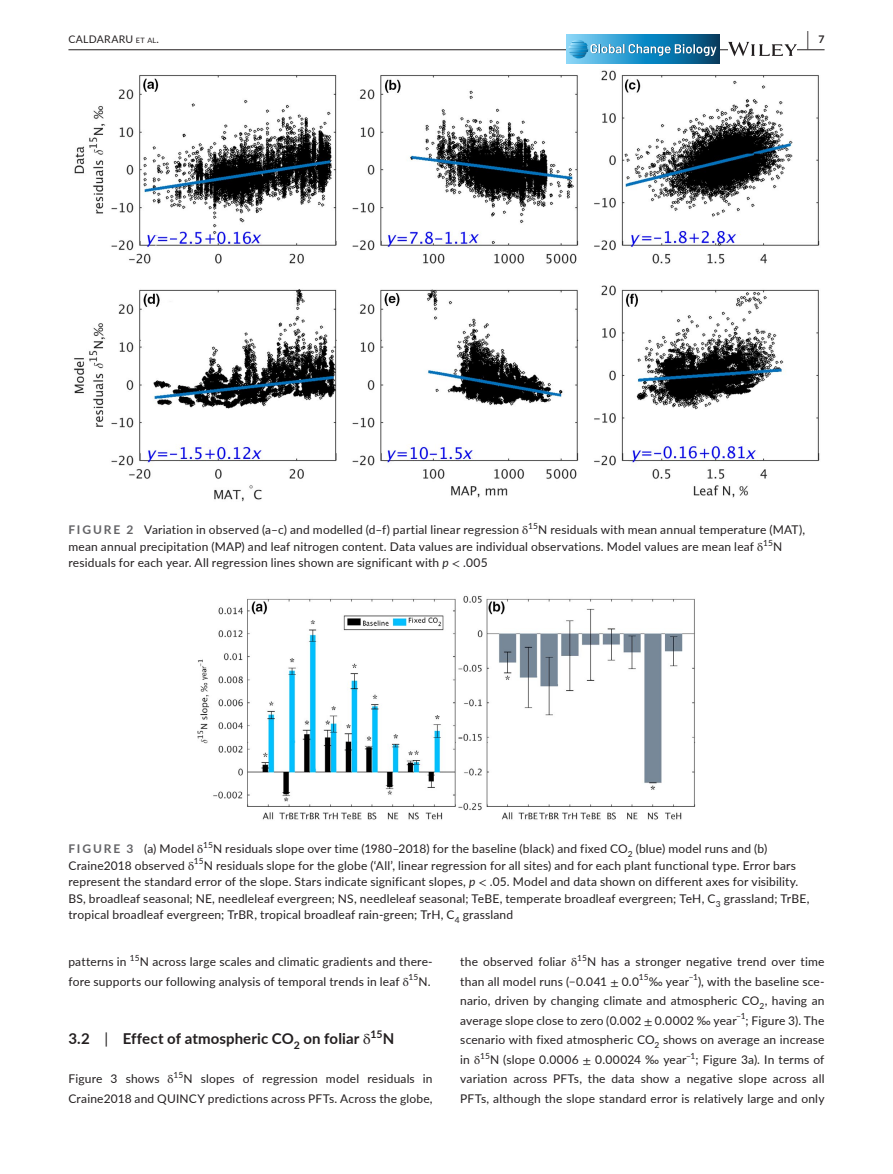
<style>
.page{position:relative;width:893px;height:1174px;background:#fff}
.page>*{position:absolute;margin:0;border:0;box-sizing:border-box;transform-origin:0 0}
.t1{font:700 19.5px "Lato";color:#231f20;scale:.43 1}
.t2{font:700 15px "Lato";letter-spacing:.01em;color:#231f20}
.t3{font:12px/19.5px "Lato";letter-spacing:.015em;color:#231f20}
.t4{font:10.5px "Lato";letter-spacing:.025em;color:#231f20}
.t5{font:700 10.5px "Lato";color:#231f20}
.t6{font:8.4px "Lato";letter-spacing:.015em;color:#231f20}
.s1{font-size:7.35px}
.s2{font-weight:700;color:#636366}
.s3{font-family:"STIX"}
.s4{font-style:italic}
.s5{font-size:12px}
.s6{font-weight:400}
.s7{font-family:"STIX";font-weight:400}
</style>
<div class="page">
<hr style="left:68px;top:49px;width:756px;height:1px;background:#231f20">
<svg style="left:567px;top:34px;width:153px;height:30px;background:#298aba"></svg>
<svg style="left:568px;top:40px;width:149px;height:18px;background:#499ac2"></svg>
<svg style="left:728px;top:42px;width:69px;height:14px"></svg>
<img style="left:74px;top:70px;width:746px;height:432px">
<img style="left:198px;top:595px;width:497px;height:225px">
<p class="t4" style="left:68px;top:31px;width:92px">CALDARARU <span class="s1">et al</span>.</p>
<h1 class="t1" style="left:807px;top:25px;width:43px">| <sup>7</sup></h1>
<p class="t3" style="left:68px;top:520px;width:461px"><span class="s2">FIGURE 2</span> Variation in observed (a–c) and modelled (d–f) partial linear regression <span class="s3">δ</span></p>
<p class="t6" style="left:528px;top:520px;width:11px">15</p>
<p class="t3" style="left:68px;top:521px;width:738px;line-height:16.5px;text-indent:470px">N residuals with mean annual temperature (MAT), mean annual precipitation (MAP) and leaf nitrogen content. Data values are individual observations. Model values are mean leaf <span class="s3">δ</span></p>
<p class="t6" style="left:763px;top:536px;width:11px">15</p>
<p class="t3" style="left:773px;top:536px;width:11px">N</p>
<p class="t3" style="left:68px;top:553px;width:421px">residuals for each year. All regression lines shown are significant with <span class="s4">p</span> <span class="s3">&lt;</span> .005</p>
<p class="t3" style="left:68px;top:838px;width:136px"><span class="s2">FIGURE 3</span> (a) Model <span class="s3">δ</span></p>
<p class="t6" style="left:203px;top:838px;width:11px">15</p>
<p class="t3" style="left:213px;top:838px;width:556px">N residuals slope over time (1980–2018) for the baseline (black) and fixed CO<sub>2</sub> (blue) model runs and (b)</p>
<p class="t3" style="left:68px;top:855px;width:127px">Craine2018 observed <span class="s3">δ</span></p>
<p class="t6" style="left:194px;top:855px;width:11px">15</p>
<p class="t3" style="left:68px;top:856px;width:742px;line-height:16.5px;text-indent:135px">N residuals slope for the globe (‘All’, linear regression for all sites) and for each plant functional type. Error bars represent the standard error of the slope. Stars indicate significant slopes, <span class="s4">p</span> <span class="s3">&lt;</span> .05. Model and data shown on different axes for visibility.<br>BS, broadleaf seasonal; NE, needleleaf evergreen; NS, needleleaf seasonal; TeBE, temperate broadleaf evergreen; TeH, C<sub>3</sub> grassland; TrBE, tropical broadleaf evergreen; TrBR, tropical broadleaf rain-green; TrH, C<sub>4</sub> grassland</p>
<p class="t3" style="left:68px;top:951px;width:60px">patterns in</p>
<p class="t6" style="left:130px;top:952px;width:11px">15</p>
<p class="t3" style="left:68px;top:951px;width:366px;text-indent:72px">N across large scales and climatic gradients and there&shy;fore supports our following analysis of temporal trends in leaf <span class="s3">δ</span></p>
<p class="t6" style="left:409px;top:971px;width:24px">15<span class="s5">N.</span></p>
<p class="t2" style="left:68px;top:1028px;width:304px">3.2 <span class="s6">|</span> Effect of atmospheric CO<sub>2</sub> on foliar <span class="s7">δ</span></p>
<p class="t5" style="left:370px;top:1026px;width:14px">15</p>
<p class="t2" style="left:383px;top:1028px;width:13px">N</p>
<p class="t3" style="left:68px;top:1068px;width:366px">Figure 3 shows <span class="s3">δ</span><sup>15</sup>N slopes of regression model residuals in<br>Craine2018 and QUINCY predictions across PFTs. Across the globe,</p>
<p class="t3" style="left:460px;top:951px;width:366px;text-align:justify">the observed foliar <span class="s3">δ</span><sup>15</sup>N has a stronger negative trend over time than all model runs (−0.041 <span class="s3">±</span> 0.0<sup>15</sup>‰ year<sup>−1</sup>), with the baseline sce&shy;nario, driven by changing climate and atmospheric CO<sub>2</sub>, having an average slope close to zero (0.002 <span class="s3">±</span> 0.0002 ‰ year<sup>−1</sup>; Figure 3). The scenario with fixed atmospheric CO<sub>2</sub> shows on average an increase in <span class="s3">δ</span><sup>15</sup>N (slope 0.0006 <span class="s3">±</span> 0.00024 ‰ year<sup>−1</sup>; Figure 3a). In terms of variation across PFTs, the data show a negative slope across all PFTs, although the slope standard error is relatively large and only</p>
</div>
